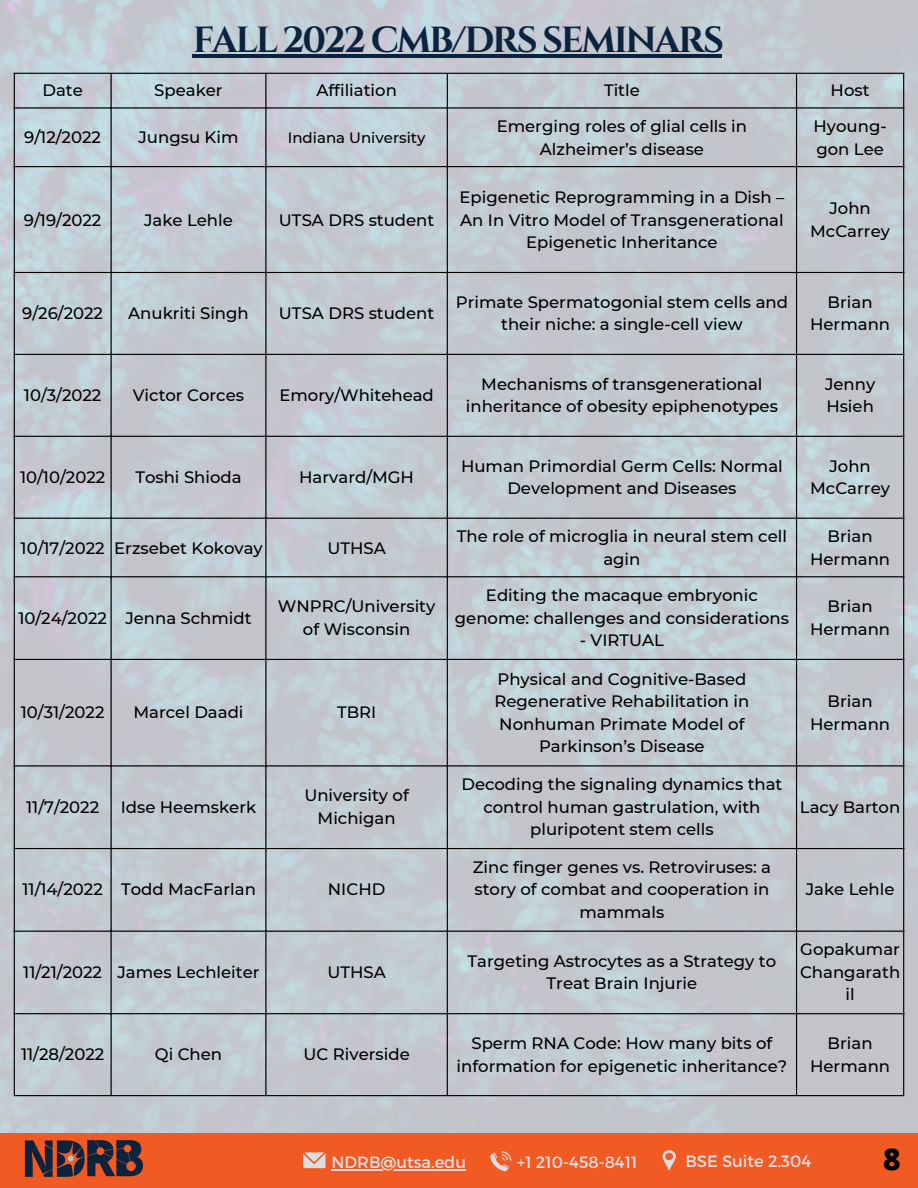
<style>
.page{position:relative;width:918px;height:1188px;background:#fff}
.page>*{position:absolute;margin:0;border:0;box-sizing:border-box;transform-origin:0 0}
.t1{font:700 36.3px "Cinzel";letter-spacing:-.065em;color:#0c2340}
.t2{font:800 30px "Open Sans";color:#000}
.t3{font:500 16.5px/22.5px "Montserrat";color:#000;text-align:center}
.t4{font:16.35px "Montserrat";color:#dbdee3}
.t5{font:500 15px "Montserrat";color:#000}
</style>
<div class="page">
<img style="left:0;top:0;width:918px;height:1133px">
<hr style="left:193px;top:54px;width:529px;height:4px;background:#0c2340">
<hr style="left:14px;top:74px;width:1px;height:1021px;background:#000">
<hr style="left:111px;top:74px;width:1px;height:1021px;background:#000">
<hr style="left:265px;top:74px;width:2px;height:1021px;background:#000">
<hr style="left:447px;top:74px;width:1px;height:1021px;background:#000">
<hr style="left:796px;top:74px;width:1px;height:1021px;background:#000">
<hr style="left:903px;top:74px;width:1px;height:1021px;background:#000">
<hr style="left:14px;top:73px;width:890px;height:1px;background:#000">
<hr style="left:14px;top:107px;width:890px;height:2px;background:#000">
<hr style="left:14px;top:166px;width:890px;height:1px;background:#000">
<hr style="left:14px;top:272px;width:890px;height:1px;background:#000">
<hr style="left:14px;top:354px;width:890px;height:1px;background:#000">
<hr style="left:14px;top:436px;width:890px;height:1px;background:#000">
<hr style="left:14px;top:518px;width:890px;height:1px;background:#000">
<hr style="left:14px;top:576px;width:890px;height:1px;background:#000">
<hr style="left:14px;top:659px;width:890px;height:1px;background:#000">
<hr style="left:14px;top:765px;width:890px;height:2px;background:#000">
<hr style="left:14px;top:848px;width:890px;height:1px;background:#000">
<hr style="left:14px;top:931px;width:890px;height:1px;background:#000">
<hr style="left:14px;top:1013px;width:890px;height:1px;background:#000">
<hr style="left:14px;top:1095px;width:890px;height:1px;background:#000">
<div style="left:0;top:1133px;width:918px;height:55px;background:#f15a22"></div>
<img style="left:24px;top:1140px;width:120px;height:37px">
<svg style="left:662px;top:1150px;width:14px;height:20px"></svg>
<svg style="left:303px;top:1152px;width:23px;height:16px"></svg>
<hr style="left:332px;top:1169px;width:134px;height:2px;background:#dbdee3">
<svg style="left:490px;top:1151px;width:21px;height:20px"></svg>
<h1 class="t1" style="left:193px;top:17px;width:533px">FALL 2022 CMB/DRS SEMINARS</h1>
<p class="t3" style="left:42px;top:79px;width:42px">Date</p>
<p class="t3" style="left:154px;top:79px;width:70px">Speaker</p>
<p class="t3" style="left:316px;top:79px;width:82px">Affiliation</p>
<p class="t3" style="left:604px;top:79px;width:37px">Title</p>
<p class="t3" style="left:831px;top:79px;width:40px">Host</p>
<p class="t3" style="left:24px;top:126px;width:78px">9/12/2022</p>
<p class="t3" style="left:139px;top:126px;width:101px">Jungsu Kim</p>
<p class="t5" style="left:288px;top:129px;width:139px">Indiana University</p>
<p class="t3" style="left:497px;top:115px;width:252px">Emerging roles of glial cells in<br>Alzheimer’s disease</p>
<p class="t3" style="left:814px;top:115px;width:75px;text-align:left">Hyoung&shy;gon Lee</p>
<p class="t3" style="left:24px;top:209px;width:79px">9/19/2022</p>
<p class="t3" style="left:144px;top:209px;width:90px">Jake Lehle</p>
<p class="t3" style="left:279px;top:209px;width:157px">UTSA DRS student</p>
<p class="t3" style="left:459px;top:186px;width:326px">Epigenetic Reprogramming in a Dish –<br>An In Vitro Model of Transgenerational<br>Epigenetic Inheritance</p>
<p class="t3" style="left:810px;top:197px;width:81px">John<br>McCarrey</p>
<p class="t3" style="left:22px;top:302px;width:82px">9/26/2022</p>
<p class="t3" style="left:128px;top:302px;width:122px">Anukriti Singh</p>
<p class="t3" style="left:279px;top:302px;width:157px">UTSA DRS student</p>
<p class="t3" style="left:456px;top:291px;width:334px">Primate Spermatogonial stem cells and their niche: a single-cell view</p>
<p class="t3" style="left:810px;top:291px;width:82px">Brian<br>Hermann</p>
<p class="t3" style="left:24px;top:384px;width:79px">10/3/2022</p>
<p class="t3" style="left:133px;top:384px;width:113px">Victor Corces</p>
<p class="t3" style="left:279px;top:384px;width:156px">Emory/Whitehead</p>
<p class="t3" style="left:466px;top:373px;width:314px">Mechanisms of transgenerational inheritance of obesity epiphenotypes</p>
<p class="t3" style="left:825px;top:373px;width:52px;text-align:left">Jenny<br>Hsieh</p>
<p class="t3" style="left:20px;top:466px;width:87px">10/10/2022</p>
<p class="t3" style="left:135px;top:466px;width:108px">Toshi Shioda</p>
<p class="t3" style="left:299px;top:466px;width:116px">Harvard/MGH</p>
<p class="t3" style="left:461px;top:455px;width:323px">Human Primordial Germ Cells: Normal<br>Development and Diseases</p>
<p class="t3" style="left:810px;top:455px;width:81px">John<br>McCarrey</p>
<p class="t3" style="left:21px;top:536px;width:86px">10/17/2022</p>
<p class="t3" style="left:114px;top:536px;width:150px">Erzsebet Kokovay</p>
<p class="t3" style="left:327px;top:536px;width:60px">UTHSA</p>
<p class="t3" style="left:457px;top:525px;width:332px">The role of microglia in neural stem cell agin</p>
<p class="t3" style="left:810px;top:525px;width:82px">Brian<br>Hermann</p>
<p class="t3" style="left:18px;top:606px;width:90px">10/24/2022</p>
<p class="t3" style="left:125px;top:606px;width:128px">Jenna Schmidt</p>
<p class="t3" style="left:278px;top:595px;width:159px">WNPRC/University of Wisconsin</p>
<p class="t3" style="left:455px;top:584px;width:336px">Editing the macaque embryonic genome: challenges and considerations</p>
<p class="t3" style="left:580px;top:629px;width:86px">- VIRTUAL</p>
<p class="t3" style="left:21px;top:701px;width:85px">10/31/2022</p>
<p class="t3" style="left:133px;top:701px;width:112px">Marcel Daadi</p>
<p class="t3" style="left:337px;top:701px;width:41px">TBRI</p>
<p class="t3" style="left:494px;top:668px;width:256px">Physical and Cognitive-Based<br>Regenerative Rehabilitation in<br>Nonhuman Primate Model of<br>Parkinson’s Disease</p>
<p class="t3" style="left:26px;top:795px;width:75px">11/7/2022</p>
<p class="t3" style="left:121px;top:795px;width:137px">Idse Heemskerk</p>
<p class="t3" style="left:304px;top:784px;width:106px">University of<br>Michigan</p>
<p class="t3" style="left:461px;top:773px;width:323px">Decoding the signaling dynamics that control human gastrulation, with pluripotent stem cells</p>
<p class="t3" style="left:23px;top:878px;width:82px">11/14/2022</p>
<p class="t3" style="left:121px;top:878px;width:136px">Todd MacFarlan</p>
<p class="t3" style="left:328px;top:878px;width:59px">NICHD</p>
<p class="t3" style="left:473px;top:856px;width:300px">Zinc finger genes vs. Retroviruses: a story of combat and cooperation in mammals</p>
<p class="t3" style="left:810px;top:595px;width:82px">Brian<br>Hermann</p>
<p class="t3" style="left:810px;top:690px;width:82px">Brian<br>Hermann</p>
<p class="t3" style="left:800px;top:795px;width:102px">Lacy Barton</p>
<p class="t3" style="left:806px;top:878px;width:90px">Jake Lehle</p>
<p class="t3" style="left:23px;top:961px;width:80px">11/21/2022</p>
<p class="t3" style="left:118px;top:961px;width:144px">James Lechleiter</p>
<p class="t3" style="left:327px;top:961px;width:60px">UTHSA</p>
<p class="t3" style="left:468px;top:949px;width:310px">Targeting Astrocytes as a Strategy to<br>Treat Brain Injurie</p>
<p class="t3" style="left:800px;top:938px;width:102px">Gopakumar<br>Changarath il</p>
<p class="t3" style="left:21px;top:1043px;width:85px">11/28/2022</p>
<p class="t3" style="left:155px;top:1043px;width:69px">Qi Chen</p>
<p class="t3" style="left:303px;top:1043px;width:108px">UC Riverside</p>
<p class="t3" style="left:457px;top:1032px;width:332px">Sperm RNA Code: How many bits of information for epigenetic inheritance?</p>
<p class="t3" style="left:810px;top:1032px;width:82px">Brian<br>Hermann</p>
<p class="t4" style="left:332px;top:1152px;width:136px">NDRB@utsa.edu</p>
<p class="t4" style="left:517px;top:1151px;width:122px">+1 210-458-8411</p>
<p class="t4" style="left:685px;top:1151px;width:127px">BSE Suite 2.304</p>
<p class="t2" style="left:883px;top:1138px;width:19px">8</p>
</div>
